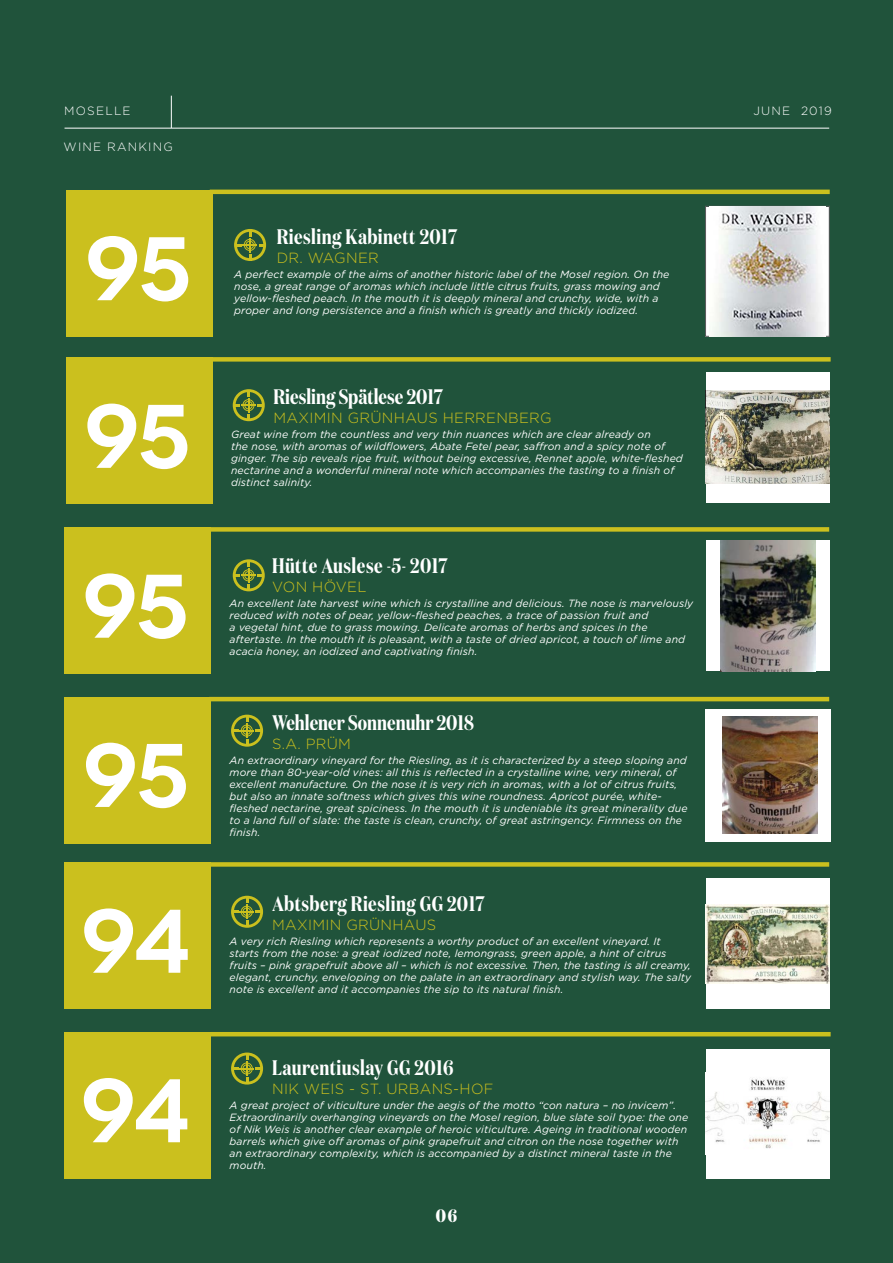
<style>
.page{position:relative;width:893px;height:1263px;background:#20533b}
.page>*{position:absolute;margin:0;border:0;box-sizing:border-box;transform-origin:0 0}
.t1{font:600 90px "Novecentowide";letter-spacing:-.04em;color:#fff}
.t2{font:600 21px "Domaine Disp Cond";letter-spacing:.02em;color:#fff}
.t3{font:600 21px "Domaine Disp Cond";color:#fff}
.t4{font:700 18px "Domaine Disp Cond";color:#fff}
.t5{font:300 14.7px "Gotham";letter-spacing:.02em;color:#cbc01e}
.t6{font:300 12px "Gotham";letter-spacing:.1em;color:#fff}
.t7{font:italic 10.5px/12px "Gotham";letter-spacing:.01em;color:#fff}
</style>
<div class="page">
<div style="left:209px;top:862px;width:620px;height:5px;background:#cbc01e"></div>
<div style="left:64px;top:862px;width:147px;height:147px;background:#cbc01e"></div>
<div style="left:64px;top:697px;width:147px;height:147px;background:#cbc01e"></div>
<hr style="left:209px;top:697px;width:620px;height:4px;background:#cbc01e">
<div style="left:64px;top:527px;width:147px;height:147px;background:#cbc01e"></div>
<div style="left:209px;top:527px;width:620px;height:5px;background:#cbc01e"></div>
<div style="left:64px;top:1032px;width:147px;height:147px;background:#cbc01e"></div>
<div style="left:66px;top:357px;width:146px;height:147px;background:#cbc01e"></div>
<div style="left:211px;top:357px;width:620px;height:5px;background:#cbc01e"></div>
<hr style="left:211px;top:1032px;width:620px;height:4px;background:#cbc01e">
<svg style="left:233px;top:389px;width:32px;height:32px"></svg>
<div style="left:245px;top:401px;width:7px;height:8px;border:1px solid #cbc01e;border-radius:50%"></div>
<div style="left:243px;top:399px;width:11px;height:12px;border:1px solid #cbc01e;border-radius:50%"></div>
<svg style="left:233px;top:559px;width:32px;height:32px"></svg>
<div style="left:245px;top:571px;width:7px;height:8px;border:1px solid #cbc01e;border-radius:50%"></div>
<div style="left:243px;top:570px;width:11px;height:11px;border:1px solid #cbc01e;border-radius:50%"></div>
<svg style="left:231px;top:715px;width:32px;height:32px"></svg>
<div style="left:243px;top:727px;width:8px;height:7px;border:1px solid #cbc01e;border-radius:50%"></div>
<div style="left:241px;top:725px;width:11px;height:11px;border:1px solid #cbc01e;border-radius:50%"></div>
<svg style="left:231px;top:896px;width:32px;height:32px"></svg>
<div style="left:243px;top:908px;width:8px;height:8px;border:1px solid #cbc01e;border-radius:50%"></div>
<div style="left:241px;top:906px;width:11px;height:11px;border:1px solid #cbc01e;border-radius:50%"></div>
<svg style="left:231px;top:1052px;width:32px;height:32px"></svg>
<div style="left:243px;top:1064px;width:8px;height:8px;border:1px solid #cbc01e;border-radius:50%"></div>
<div style="left:241px;top:1063px;width:11px;height:11px;border:1px solid #cbc01e;border-radius:50%"></div>
<div style="left:706px;top:372px;width:124px;height:130px;background:#fff"></div>
<img style="left:706px;top:390px;width:124px;height:94px">
<div style="left:706px;top:540px;width:124px;height:131px;background:#fff"></div>
<img style="left:720px;top:540px;width:95px;height:131px">
<div style="left:706px;top:878px;width:124px;height:131px;background:#fff"></div>
<img style="left:706px;top:904px;width:124px;height:79px">
<div style="left:706px;top:1049px;width:123px;height:130px;background:#fff"></div>
<img style="left:706px;top:1078px;width:123px;height:71px">
<hr style="left:210px;top:190px;width:620px;height:4px;background:#cbc01e">
<div style="left:66px;top:190px;width:147px;height:147px;background:#cbc01e"></div>
<div style="left:705px;top:207px;width:124px;height:130px;background:#fff"></div>
<div style="left:705px;top:206px;width:124px;height:131px;border:1px solid #57585a"></div>
<img style="left:710px;top:207px;width:115px;height:130px">
<svg style="left:234px;top:229px;width:32px;height:32px"></svg>
<div style="left:246px;top:241px;width:8px;height:8px;border:1px solid #cbc01e;border-radius:50%"></div>
<div style="left:244px;top:239px;width:12px;height:12px;border:1px solid #cbc01e;border-radius:50%"></div>
<div style="left:705px;top:709px;width:126px;height:132px;background:#fff"></div>
<img style="left:722px;top:716px;width:95px;height:118px">
<hr style="left:65px;top:128px;width:764px;height:1px;background:#fff">
<hr style="left:171px;top:96px;width:1px;height:32px;background:#fff">
<p class="t6" style="left:64px;top:103px;width:68px">MOSELLE</p>
<p class="t6" style="left:753px;top:103px;width:80px">JUNE 2019</p>
<p class="t6" style="left:64px;top:139px;width:111px">WINE RANKING</p>
<p class="t1" style="left:86px;top:214px;width:107px">95</p>
<p class="t1" style="left:85px;top:381px;width:107px">95</p>
<p class="t1" style="left:84px;top:551px;width:107px">95</p>
<p class="t1" style="left:84px;top:720px;width:107px">95</p>
<p class="t1" style="left:82px;top:886px;width:111px">94</p>
<p class="t1" style="left:82px;top:1055px;width:111px">94</p>
<p class="t2" style="left:277px;top:224px;width:182px">Riesling Kabinett 2017</p>
<p class="t5" style="left:277px;top:248px;width:104px">DR. WAGNER</p>
<p class="t7" style="left:234px;top:268px;width:437px">A perfect example of the aims of another historic label of the Mosel region. On the nose, a great range of aromas which include little citrus fruits, grass mowing and yellow-fleshed peach. In the mouth it is deeply mineral and crunchy, wide, with a</p>
<p class="t7" style="left:234px;top:304px;width:405px">proper and long persistence and a finish which is greatly and thickly iodized.</p>
<p class="t3" style="left:274px;top:384px;width:171px">Riesling Spätlese 2017</p>
<p class="t5" style="left:274px;top:409px;width:280px">MAXIMIN GRÜNHAUS HERRENBERG</p>
<p class="t7" style="left:231px;top:428px;width:453px">Great wine from the countless and very thin nuances which are clear already on<br>the nose, with aromas of wildflowers, Abate Fetel pear, saffron and a spicy note of ginger. The sip reveals ripe fruit, without being excessive, Rennet apple, white-fleshed nectarine and a wonderful mineral note which accompanies the tasting to a finish of distinct salinity.</p>
<p class="t2" style="left:272px;top:553px;width:177px">Hütte Auslese -5- 2017</p>
<p class="t5" style="left:272px;top:577px;width:96px">VON HÖVEL</p>
<p class="t7" style="left:230px;top:597px;width:465px">An excellent late harvest wine which is crystalline and delicious. The nose is marvelously reduced with notes of pear, yellow-fleshed peaches, a trace of passion fruit and<br>a vegetal hint, due to grass mowing. Delicate aromas of herbs and spices in the aftertaste. In the mouth it is pleasant, with a taste of dried apricot, a touch of lime and acacia honey, an iodized and captivating finish.</p>
<p class="t3" style="left:272px;top:710px;width:203px">Wehlener Sonnenuhr 2018</p>
<p class="t5" style="left:272px;top:735px;width:80px">S.A. PRÜM</p>
<p class="t7" style="left:230px;top:754px;width:459px">An extraordinary vineyard for the Riesling, as it is characterized by a steep sloping and more than 80-year-old vines: all this is reflected in a crystalline wine, very mineral, of excellent manufacture. On the nose it is very rich in aromas, with a lot of citrus fruits, but also an innate softness which gives this wine roundness. Apricot purée, white&shy;fleshed nectarine, great spiciness. In the mouth it is undeniable its great minerality due to a land full of slate: the taste is clean, crunchy, of great astringency. Firmness on the finish.</p>
<p class="t2" style="left:272px;top:891px;width:214px">Abtsberg Riesling GG 2017</p>
<p class="t5" style="left:272px;top:915px;width:166px">MAXIMIN GRÜNHAUS</p>
<p class="t7" style="left:230px;top:935px;width:463px">A very rich Riesling which represents a worthy product of an excellent vineyard. It starts from the nose: a great iodized note, lemongrass, green apple, a hint of citrus fruits – pink grapefruit above all – which is not excessive. Then, the tasting is all creamy, elegant, crunchy, enveloping on the palate in an extraordinary and stylish way. The salty note is excellent and it accompanies the sip to its natural finish.</p>
<p class="t2" style="left:272px;top:1055px;width:183px">Laurentiuslay GG 2016</p>
<p class="t5" style="left:272px;top:1079px;width:223px">NIK WEIS - ST. URBANS-HOF</p>
<p class="t7" style="left:230px;top:1099px;width:460px">A great project of viticulture under the aegis of the motto “con natura – no invicem”.<br>Extraordinarily overhanging vineyards on the Mosel region, blue slate soil type: the one of Nik Weis is another clear example of heroic viticulture. Ageing in traditional wooden barrels which give off aromas of pink grapefruit and citron on the nose together with an extraordinary complexity, which is accompanied by a distinct mineral taste in the mouth.</p>
<p class="t4" style="left:436px;top:1204px;width:23px">06</p>
</div>
